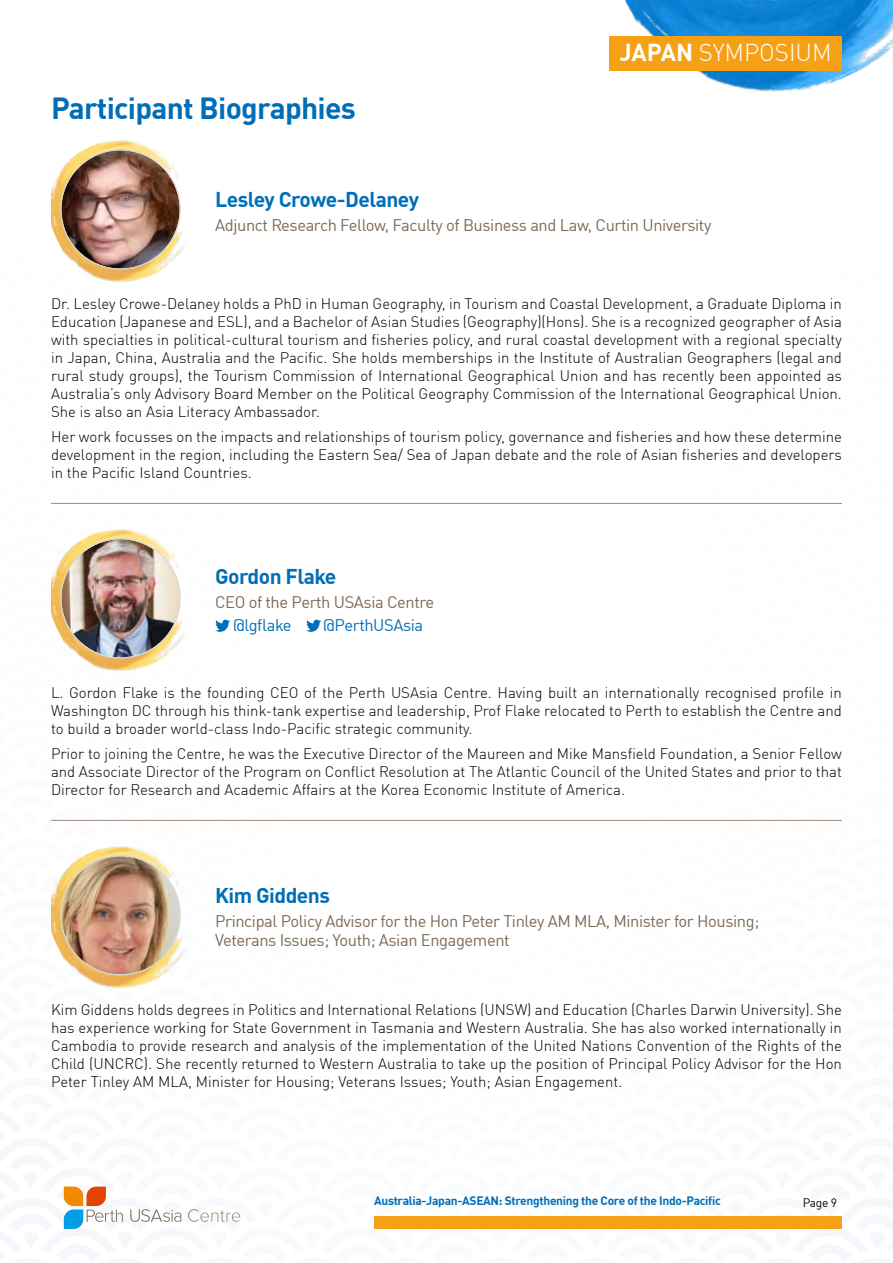
<style>
.page{position:relative;width:893px;height:1263px;background:#fff}
.page>*{position:absolute;margin:0;border:0;box-sizing:border-box;transform-origin:0 0}
.t1{font:700 30px "DIN Offc";letter-spacing:-.025em;color:#006eb7}
.t2{font:300 24px "DIN Offc";color:#fff}
.t3{font:700 21px "DIN Offc";letter-spacing:-.025em;color:#006eb7}
.t4{font:16.5px/19.5px "DIN Offc";letter-spacing:-.025em;color:#7b6a58}
.t5{font:16.5px "DIN Offc";letter-spacing:-.025em;color:#006eb7}
.t6{font:300 15px/18px "DIN Offc";color:#000;text-align:justify}
.t7{font:700 12px "DIN Offc";letter-spacing:-.025em;color:#006eb7}
.t8{font:12px "DIN Offc";color:#000}
.s1{font-weight:700}
</style>
<div class="page">
<img style="left:51px;top:846px;width:134px;height:142px">
<img style="left:61px;top:856px;width:119px;height:118px;border-radius:59px">
<hr style="left:51px;top:820px;width:791px;height:1px;background:#a48a7a">
<hr style="left:51px;top:503px;width:791px;height:1px;background:#a48a7a">
<img style="left:51px;top:529px;width:134px;height:142px">
<img style="left:61px;top:539px;width:119px;height:118px;border-radius:59px">
<svg style="left:215px;top:620px;width:15px;height:12px"></svg>
<svg style="left:306px;top:620px;width:15px;height:12px"></svg>
<img style="left:51px;top:140px;width:134px;height:142px">
<img style="left:61px;top:150px;width:119px;height:118px;border-radius:59px">
<img style="left:609px;top:0;width:284px;height:92px">
<div style="left:374px;top:1216px;width:468px;height:13px;background:#f6a015"></div>
<svg style="left:64px;top:1186px;width:59px;height:43px"></svg>
<svg style="left:130px;top:1209px;width:51px;height:13px"></svg>
<svg style="left:188px;top:1209px;width:52px;height:13px"></svg>
<div style="left:609px;top:36px;width:233px;height:34px;background:#f6a015"></div>
<h1 class="t1" style="left:51px;top:89px;width:306px">Participant Biographies</h1>
<h2 class="t2" style="left:619px;top:37px;width:214px"><span class="s1">JAPAN</span> SYMPOSIUM</h2>
<h3 class="t3" style="left:215px;top:185px;width:205px">Lesley Crowe-Delaney</h3>
<p class="t4" style="left:215px;top:214px;width:498px">Adjunct Research Fellow, Faculty of Business and Law, Curtin University</p>
<p class="t6" style="left:51px;top:295px;width:792px">Dr. Lesley Crowe-Delaney holds a PhD in Human Geography, in Tourism and Coastal Development, a Graduate Diploma in Education (Japanese and ESL), and a Bachelor of Asian Studies (Geography)(Hons). She is a recognized geographer of Asia with specialties in political-cultural tourism and fisheries policy, and rural coastal development with a regional specialty in Japan, China, Australia and the Pacific. She holds memberships in the Institute of Australian Geographers (legal and rural study groups), the Tourism Commission of International Geographical Union and has recently been appointed as Australia’s only Advisory Board Member on the Political Geography Commission of the International Geographical Union.<br>She is also an Asia Literacy Ambassador.</p>
<p class="t6" style="left:51px;top:427px;width:792px">Her work focusses on the impacts and relationships of tourism policy, governance and fisheries and how these determine development in the region, including the Eastern Sea/ Sea of Japan debate and the role of Asian fisheries and developers in the Pacific Island Countries.</p>
<h3 class="t3" style="left:215px;top:562px;width:123px">Gordon Flake</h3>
<p class="t4" style="left:215px;top:592px;width:221px">CEO of the Perth USAsia Centre</p>
<p class="t5" style="left:233px;top:615px;width:60px">@lgflake</p>
<p class="t5" style="left:323px;top:615px;width:101px">@PerthUSAsia</p>
<p class="t6" style="left:51px;top:683px;width:792px">L. Gordon Flake is the founding CEO of the Perth USAsia Centre. Having built an internationally recognised profile in Washington DC through his think-tank expertise and leadership, Prof Flake relocated to Perth to establish the Centre and to build a broader world-class Indo-Pacific strategic community.</p>
<p class="t6" style="left:51px;top:744px;width:792px">Prior to joining the Centre, he was the Executive Director of the Maureen and Mike Mansfield Foundation, a Senior Fellow and Associate Director of the Program on Conflict Resolution at The Atlantic Council of the United States and prior to that Director for Research and Academic Affairs at the Korea Economic Institute of America.</p>
<h3 class="t3" style="left:215px;top:882px;width:116px">Kim Giddens</h3>
<p class="t4" style="left:215px;top:911px;width:546px">Principal Policy Advisor for the Hon Peter Tinley AM MLA, Minister for Housing;<br>Veterans Issues; Youth; Asian Engagement</p>
<p class="t6" style="left:51px;top:1000px;width:792px">Kim Giddens holds degrees in Politics and International Relations (UNSW) and Education (Charles Darwin University). She has experience working for State Government in Tasmania and Western Australia. She has also worked internationally in Cambodia to provide research and analysis of the implementation of the United Nations Convention of the Rights of the Child (UNCRC). She recently returned to Western Australia to take up the position of Principal Policy Advisor for the Hon Peter Tinley AM MLA, Minister for Housing; Veterans Issues; Youth; Asian Engagement.</p>
<p class="t7" style="left:374px;top:1193px;width:348px">Australia-Japan-ASEAN: Strengthening the Core of the Indo-Pacific</p>
<p class="t8" style="left:803px;top:1195px;width:36px">Page 9</p>
</div>
